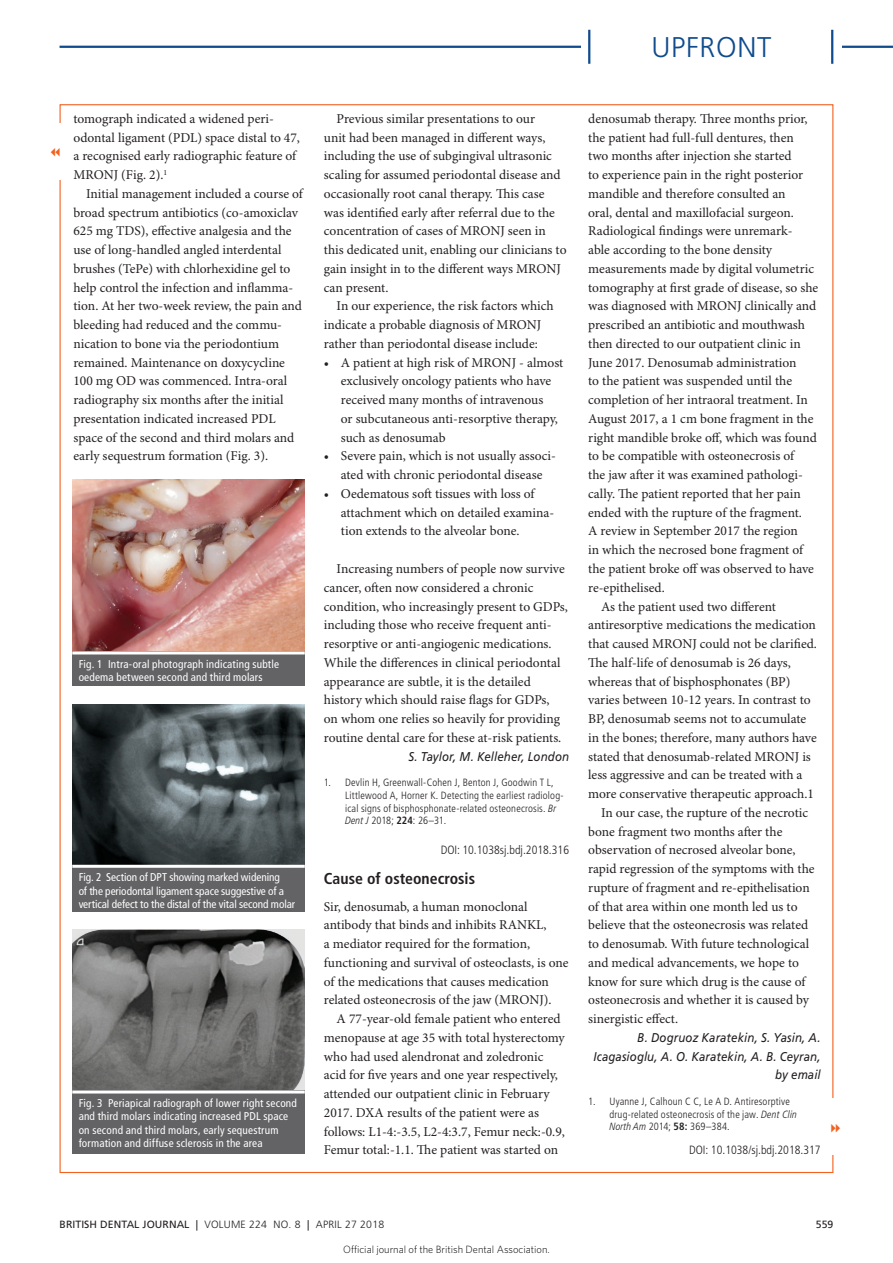
<style>
.page{position:relative;width:893px;height:1263px;background:#fff}
.page>*{position:absolute;margin:0;border:0;box-sizing:border-box;transform-origin:0 0}
.t1{font:300 28.5px "Frutiger LT Std";letter-spacing:.025em;color:#0f4b8d}
.letters___crosshead{font:700 condensed 15.75px "Frutiger LT Std";color:#231f20}
.body_9pt_ragged{font:13.5px/18.8px "Minion Pro";color:#231f20}
.body_9pt_ragged_1st{font:13.5px/18.8px "Minion Pro";letter-spacing:-.005em;color:#231f20}
.letters___authors{font:italic 12.75px/18.8px "Frutiger LT Std";letter-spacing:.005em;color:#231f20;text-align:right;scale:.9 1}
.DOI{font:300 condensed 12px "Frutiger LT Std";color:#231f20}
.fig_caption_3___upfr{font:condensed 11.25px/13.5px "Frutiger LT Std";letter-spacing:.01em;color:#fff}
.references{font:300 condensed 10.5px/12.8px "Frutiger LT Std";letter-spacing:.015em;color:#231f20}
.t2{font:300 10.5px "Frutiger LT Std";letter-spacing:.02em;color:#231f20}
.t3{font:300 10.5px "Whitney";color:#000}
.t4{font:10.5px "Frutiger LT Std";color:#231f20}
.s1{font-style:italic}
.s2{font-weight:700}
.s3{font-weight:400}
</style>
<div class="page">
<img style="left:72px;top:479px;width:233px;height:172px">
<div style="left:72px;top:651px;width:233px;height:34px;background:#636366"></div>
<hr style="left:72px;top:651px;width:233px;height:3px;background:#fff">
<img style="left:72px;top:930px;width:233px;height:160px">
<div style="left:72px;top:1090px;width:233px;height:64px;background:#636366"></div>
<hr style="left:72px;top:1090px;width:233px;height:3px;background:#fff">
<img style="left:72px;top:704px;width:233px;height:161px">
<div style="left:72px;top:865px;width:233px;height:46px;background:#636366"></div>
<hr style="left:72px;top:865px;width:233px;height:3px;background:#fff">
<hr style="left:60px;top:46px;width:833px;height:2px;background:#0f4b8d">
<div style="left:581px;top:30px;width:261px;height:34px;background:#fff"></div>
<hr style="left:831px;top:30px;width:2px;height:34px;background:#0f4b8d">
<hr style="left:588px;top:30px;width:2px;height:34px;background:#0f4b8d">
<h1 class="t1" style="left:651px;top:31px;width:121px">UPFRONT</h1>
<p class="body_9pt_ragged" style="left:73px;top:110px;width:228px">tomograph indicated a widened peri&shy;odontal ligament (PDL) space distal to 47, a recognised early radiographic feature of MRONJ (Fig. 2).<sup>1</sup></p>
<p class="body_9pt_ragged" style="left:73px;top:185px;width:231px;text-indent:13px">Initial management included a course of broad spectrum antibiotics (co-amoxiclav 625 mg TDS), effective analgesia and the use of long-handled angled interdental brushes (TePe) with chlorhexidine gel to help control the infection and inflamma&shy;tion. At her two-week review, the pain and bleeding had reduced and the commu&shy;nication to bone via the periodontium remained. Maintenance on doxycycline 100 mg OD was commenced. Intra-oral radiography six months after the initial presentation indicated increased PDL space of the second and third molars and early sequestrum formation (Fig. 3).</p>
<p class="fig_caption_3___upfr" style="left:79px;top:657px;width:202px">Fig. 1 Intra-oral photograph indicating subtle oedema between second and third molars</p>
<p class="fig_caption_3___upfr" style="left:79px;top:870px;width:218px">Fig. 2 Section of DPT showing marked widening<br>of the periodontal ligament space suggestive of a vertical defect to the distal of the vital second molar</p>
<p class="fig_caption_3___upfr" style="left:79px;top:1096px;width:220px">Fig. 3 Periapical radiograph of lower right second and third molars indicating increased PDL space on second and third molars, early sequestrum formation and diffuse sclerosis in the area</p>
<p class="body_9pt_ragged" style="left:324px;top:110px;width:244px;text-indent:13px">Previous similar presentations to our<br>unit had been managed in different ways, including the use of subgingival ultrasonic scaling for assumed periodontal disease and occasionally root canal therapy. This case was identified early after referral due to the concentration of cases of MRONJ seen in this dedicated unit, enabling our clinicians to gain insight in to the different ways MRONJ can present.</p>
<p class="body_9pt_ragged" style="left:324px;top:297px;width:231px;text-indent:13px">In our experience, the risk factors which indicate a probable diagnosis of MRONJ rather than periodontal disease include:</p>
<p class="body_9pt_ragged" style="left:341px;top:354px;width:224px;text-indent:-17px">• A patient at high risk of MRONJ - almost exclusively oncology patients who have received many months of intravenous<br>or subcutaneous anti-resorptive therapy, such as denosumab</p>
<p class="body_9pt_ragged" style="left:324px;top:447px;width:234px;text-align:center">• Severe pain, which is not usually associ&shy;ated with chronic periodontal disease</p>
<p class="body_9pt_ragged" style="left:341px;top:485px;width:215px;text-indent:-17px">• Oedematous soft tissues with loss of attachment which on detailed examina&shy;tion extends to the alveolar bone.</p>
<p class="body_9pt_ragged" style="left:324px;top:560px;width:246px;text-indent:13px">Increasing numbers of people now survive cancer, often now considered a chronic condition, who increasingly present to GDPs, including those who receive frequent anti&shy;resorptive or anti-angiogenic medications.<br>While the differences in clinical periodontal appearance are subtle, it is the detailed history which should raise flags for GDPs,<br>on whom one relies so heavily for providing routine dental care for these at-risk patients.</p>
<p class="letters___authors" style="left:408px;top:747px;width:180px">S. Taylor, M. Kelleher, London</p>
<p class="references" style="left:345px;top:776px;width:220px;text-indent:-21px">1. Devlin H, Greenwall-Cohen J, Benton J, Goodwin T L, Littlewood A, Horner K. Detecting the earliest radiolog&shy;ical signs of bisphosphonate-related osteonecrosis. <span class="s1">Br Dent J</span> 2018; <span class="s2">224</span>: 26–31.</p>
<p class="DOI" style="left:441px;top:843px;width:130px">DOI: 10.1038sj.bdj.2018.316</p>
<p class="letters___crosshead" style="left:324px;top:869px;width:153px">Cause of osteonecrosis</p>
<p class="body_9pt_ragged_1st" style="left:324px;top:897px;width:246px">Sir, denosumab, a human monoclonal antibody that binds and inhibits RANKL,<br>a mediator required for the formation, functioning and survival of osteoclasts, is one of the medications that causes medication related osteonecrosis of the jaw (MRONJ).</p>
<p class="body_9pt_ragged" style="left:324px;top:1010px;width:243px;text-indent:13px">A 77-year-old female patient who entered menopause at age 35 with total hysterectomy who had used alendronat and zoledronic acid for five years and one year respectively, attended our outpatient clinic in February 2017. DXA results of the patient were as follows: L1-4:-3.5, L2-4:3.7, Femur neck:-0.9, Femur total:-1.1. The patient was started on</p>
<p class="body_9pt_ragged" style="left:588px;top:110px;width:232px">denosumab therapy. Three months prior, the patient had full-full dentures, then<br>two months after injection she started<br>to experience pain in the right posterior mandible and therefore consulted an<br>oral, dental and maxillofacial surgeon.<br>Radiological findings were unremark-<br>able according to the bone density measurements made by digital volumetric tomography at first grade of disease, so she was diagnosed with MRONJ clinically and prescribed an antibiotic and mouthwash then directed to our outpatient clinic in June 2017. Denosumab administration<br>to the patient was suspended until the completion of her intraoral treatment. In August 2017, a 1 cm bone fragment in the right mandible broke off, which was found to be compatible with osteonecrosis of<br>the jaw after it was examined pathologi&shy;cally. The patient reported that her pain ended with the rupture of the fragment.<br>A review in September 2017 the region<br>in which the necrosed bone fragment of the patient broke off was observed to have re-epithelised.</p>
<p class="body_9pt_ragged" style="left:588px;top:597px;width:230px;text-indent:13px">As the patient used two different antiresorptive medications the medication that caused MRONJ could not be clarified.<br>The half-life of denosumab is 26 days, whereas that of bisphosphonates (BP) varies between 10-12 years. In contrast to BP, denosumab seems not to accumulate in the bones; therefore, many authors have stated that denosumab-related MRONJ is less aggressive and can be treated with a more conservative therapeutic approach.1</p>
<p class="body_9pt_ragged" style="left:588px;top:804px;width:228px;text-indent:13px">In our case, the rupture of the necrotic bone fragment two months after the observation of necrosed alveolar bone, rapid regression of the symptoms with the rupture of fragment and re-epithelisation of that area within one month led us to believe that the osteonecrosis was related to denosumab. With future technological and medical advancements, we hope to know for sure which drug is the cause of osteonecrosis and whether it is caused by sinergistic effect.</p>
<p class="letters___authors" style="left:593px;top:1028px;width:254px">B. Dogruoz Karatekin, S. Yasin, A.<br>Icagasioglu, A. O. Karatekin, A. B. Ceyran, by email</p>
<p class="references" style="left:609px;top:1095px;width:189px;text-indent:-21px">1. Uyanne J, Calhoun C C, Le A D. Antiresorptive drug-related osteonecrosis of the jaw. <span class="s1">Dent Clin<br>North Am</span> 2014; <span class="s2">58:</span> 369–384.</p>
<p class="DOI" style="left:689px;top:1143px;width:133px">DOI: 10.1038/sj.bdj.2018.317</p>
<p class="t2" style="left:60px;top:1219px;width:326px"><span class="s3">BRITISH DENTAL JOURNAL |</span> VOLUME 224 NO. 8 <span class="s3">|</span> APRIL 27 2018</p>
<p class="t4" style="left:816px;top:1218px;width:19px">559</p>
<p class="t3" style="left:343px;top:1243px;width:208px">Official journal of the British Dental Association.</p>
</div>
